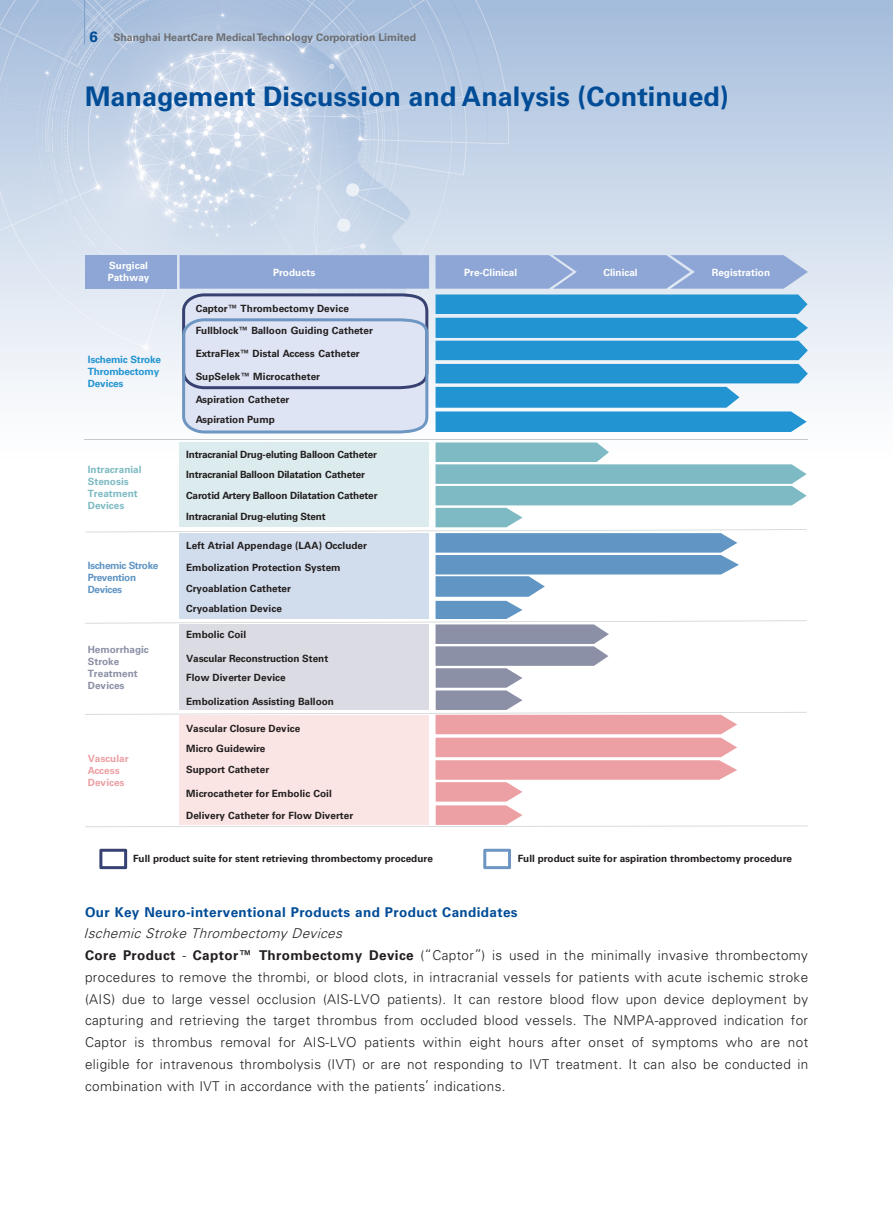
<style>
.page{position:relative;width:893px;height:1212px;background:#fff}
.page>*{position:absolute;margin:0;border:0;box-sizing:border-box;transform-origin:0 0}
.t1{font:700 27px "Univers LT Std";color:#004c97}
.t2{font:300 13.5px/21.8px "Univers LT Std";letter-spacing:.03em;color:#231f20}
.t3{font:700 13.5px "Univers LT Std";letter-spacing:.03em;color:#004c97}
.t4{font:700 10.5px "Univers LT Std";color:#6c6d70}
.t5{font:700 10.05px/21.6px "Univers LT Std";color:#231f20}
.t6{font:700 10.05px/20.7px "Univers LT Std";letter-spacing:-.02em;color:#231f20}
.t7{font:700 10.05px/12px "Univers LT Std";color:#fff}
.t8{font:700 10.05px/12px "Univers LT Std";color:#7dbac3}
.t9{font:700 10.05px/12px "Univers LT Std";letter-spacing:-.02em;color:#2294d2}
.t10{font:700 10.05px/12px "Univers LT Std";color:#8b90a6}
.t11{font:700 10.05px/12px "Univers LT Std";letter-spacing:-.04em;color:#6095c4}
.t12{font:700 10.05px/12px "Univers LT Std";letter-spacing:-.005em;color:#eca0a4}
.s1{font-size:15px;color:#004c97}
.s2{font-style:italic}
.s3{font-weight:700}
</style>
<div class="page">
<img style="left:0;top:0;width:893px;height:440px">
<hr style="left:84px;top:0;width:1px;height:45px;background:#789fcb">
<svg style="left:99px;top:849px;width:28px;height:20px"></svg>
<svg style="left:483px;top:849px;width:28px;height:20px"></svg>
<svg style="left:436px;top:255px;width:372px;height:177px;background:#58a7d8"></svg>
<div style="left:86px;top:255px;width:91px;height:34px;background:#8ea6d5"></div>
<div style="left:180px;top:255px;width:249px;height:34px;background:#8ea6d5"></div>
<svg style="left:182px;top:293px;width:246px;height:140px;background:#d0d8ea"></svg>
<hr style="left:85px;top:439px;width:723px;height:1px;background:#c7c8ca">
<svg style="left:85px;top:442px;width:723px;height:385px"></svg>
<p class="t4" style="left:90px;top:31px;width:328px"><span class="s1">6</span> Shanghai HeartCare Medical Technology Corporation Limited</p>
<h1 class="t1" style="left:85px;top:80px;width:645px">Management Discussion and Analysis (Continued)</h1>
<p class="t7" style="left:108px;top:260px;width:43px">Surgical<br>Pathway</p>
<p class="t9" style="left:88px;top:353px;width:75px">Ischemic Stroke<br>Thrombectomy<br>Devices</p>
<p class="t8" style="left:88px;top:464px;width:55px">Intracranial<br>Stenosis<br>Treatment<br>Devices</p>
<p class="t11" style="left:88px;top:559px;width:72px">Ischemic Stroke<br>Prevention<br>Devices</p>
<p class="t10" style="left:88px;top:644px;width:63px">Hemorrhagic<br>Stroke<br>Treatment<br>Devices</p>
<p class="t12" style="left:88px;top:752px;width:42px">Vascular<br>Access<br>Devices</p>
<p class="t7" style="left:273px;top:266px;width:44px">Products</p>
<p class="t5" style="left:196px;top:298px;width:155px">Captor™ Thrombectomy Device</p>
<p class="t5" style="left:196px;top:320px;width:179px">Fullblock™ Balloon Guiding Catheter</p>
<p class="t5" style="left:196px;top:343px;width:166px">ExtraFlex™ Distal Access Catheter</p>
<p class="t5" style="left:196px;top:366px;width:126px">SupSelek™ Microcatheter</p>
<p class="t5" style="left:196px;top:389px;width:95px">Aspiration Catheter</p>
<p class="t5" style="left:196px;top:409px;width:81px">Aspiration Pump</p>
<p class="t6" style="left:186px;top:444px;width:193px">Intracranial Drug-eluting Balloon Catheter Intracranial Balloon Dilatation Catheter Carotid Artery Balloon Dilatation Catheter Intracranial Drug-eluting Stent</p>
<p class="t5" style="left:186px;top:535px;width:182px">Left Atrial Appendage (LAA) Occluder<br>Embolization Protection System<br>Cryoablation Catheter</p>
<p class="t5" style="left:186px;top:597px;width:97px">Cryoablation Device</p>
<p class="t5" style="left:186px;top:624px;width:61px">Embolic Coil</p>
<p class="t5" style="left:186px;top:667px;width:101px">Flow Diverter Device</p>
<p class="t5" style="left:186px;top:647px;width:144px">Vascular Reconstruction Stent</p>
<p class="t5" style="left:186px;top:690px;width:149px">Embolization Assisting Balloon</p>
<p class="t5" style="left:186px;top:718px;width:116px">Vascular Closure Device</p>
<p class="t5" style="left:186px;top:737px;width:85px">Micro Guidewire<br>Support Catheter</p>
<p class="t5" style="left:186px;top:783px;width:169px">Microcatheter for Embolic Coil<br>Delivery Catheter for Flow Diverter</p>
<p class="t7" style="left:464px;top:266px;width:54px">Pre-Clinical</p>
<p class="t7" style="left:603px;top:266px;width:36px">Clinical</p>
<p class="t7" style="left:712px;top:266px;width:60px">Registration</p>
<p class="t5" style="left:133px;top:847px;width:301px">Full product suite for stent retrieving thrombectomy procedure</p>
<p class="t5" style="left:518px;top:847px;width:276px">Full product suite for aspiration thrombectomy procedure</p>
<p class="t3" style="left:85px;top:904px;width:434px">Our Key Neuro-interventional Products and Product Candidates</p>
<p class="t2" style="left:84px;top:923px;width:726px"><span class="s2">IschemicStroke ThrombectomyDevices<br></span><span class="s3">Core Product</span> - <span class="s3">Captor™ Thrombectomy Device</span> (“Captor”) is used in the minimally invasive thrombectomy procedures to remove the thrombi, or blood clots, in intracranial vessels for patients with acute ischemic stroke (AIS) due to large vessel occlusion (AIS-LVO patients). It can restore blood flow upon device deployment by capturing and retrieving the target thrombus from occluded blood vessels. The NMPA-approved indication for Captor is thrombus removal for AIS-LVO patients within eight hours after onset of symptoms who are not eligible for intravenous thrombolysis (IVT) or are not responding to IVT treatment. It can also be conducted in combination with IVT in accordance with the patients’ indications.</p>
</div>
